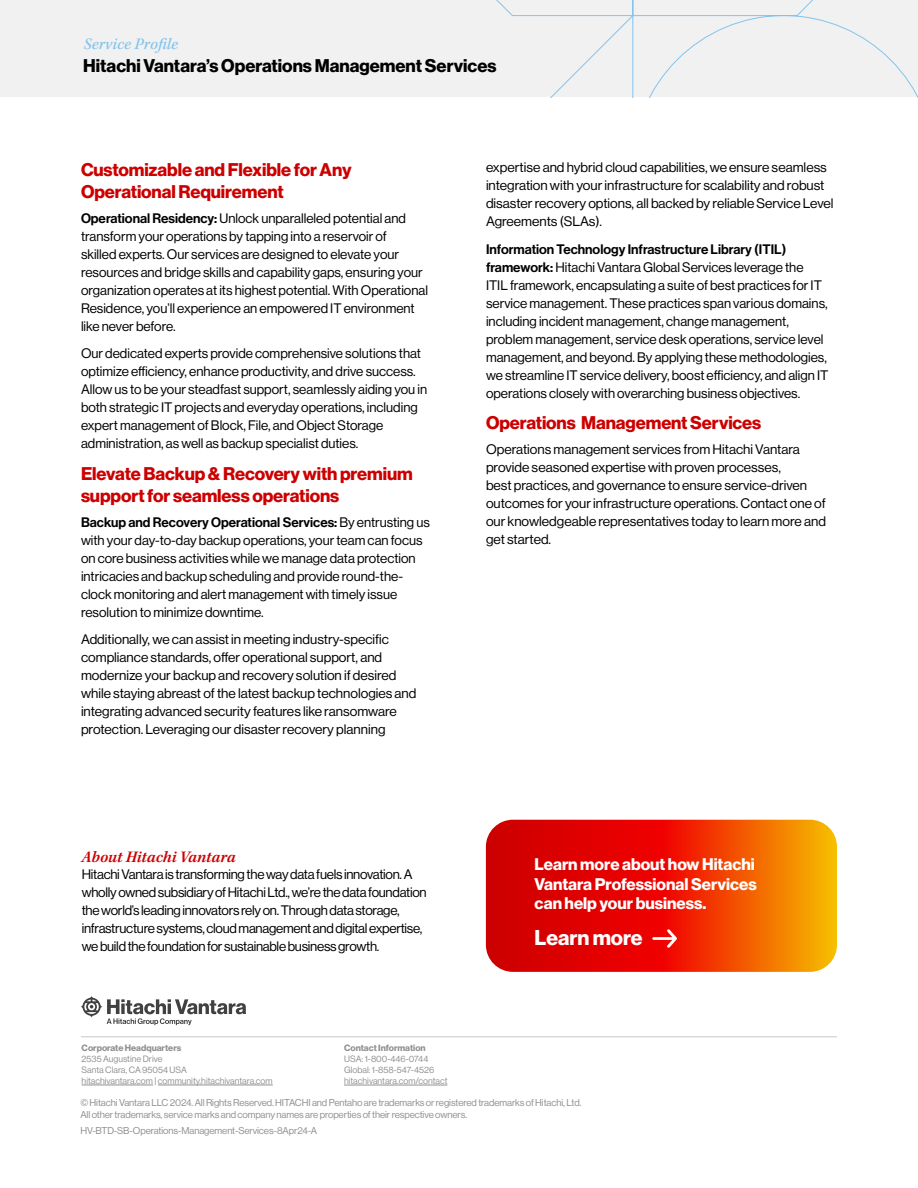
<style>
.page{position:relative;width:918px;height:1188px;background:#fff}
.page>*{position:absolute;margin:0;border:0;box-sizing:border-box;transform-origin:0 0}
.Body{font:21px "N Haas Grotesk DS Pro 75 Bd";color:#fff}
.Primary-Subhead-Red{font:18px/22.5px "N Haas Grotesk DS Pro 75 Bd";letter-spacing:-.005em;color:#c00}
.t1{font:18px "N Haas Grotesk DS Pro 75 Bd";color:#000101}
.CTA_Body_Black__Bold_10pt{font:16.5px/19.5px "N Haas Grotesk DS Pro 75 Bd";color:#fff;text-align:justify}
.Doc_Type_Italic_Red{font:italic 600 16.5px "Kepler Std";color:#c00}
.t2{font:italic 500 16.5px "Kepler Std";letter-spacing:.005em;color:#83c4ed}
.Body-2{font:13.5px/18px "N Haas Grotesk DS Pro 55 Rg";color:#000101}
.Body-3{font:13.5px/18px "N Haas Grotesk DS Pro 55 Rg";letter-spacing:-.02em;color:#000101}
.t3{font:9.75px/12px "N Haas Grotesk DS Pro 55 Rg";letter-spacing:-.01em;color:#919191}
.t4{font:9px/10.8px "N Haas Grotesk DS Pro 55 Rg";color:#919191}
.t5{font:9px "N Haas Grotesk DS Pro 75 Bd";color:#919191}
.s1{font-family:"N Haas Grotesk DS Pro 65 Md"}
</style>
<div class="page">
<hr style="left:81px;top:1036px;width:756px;height:1px;background:#c8c8c8">
<hr style="left:82px;top:1085px;width:71px;height:1px;background:#919191">
<hr style="left:158px;top:1085px;width:115px;height:1px;background:#919191">
<hr style="left:344px;top:1085px;width:103px;height:1px;background:#919191">
<svg style="left:81px;top:996px;width:165px;height:29px"></svg>
<div style="left:0;top:0;width:918px;height:97px;background:#f1f1f1"></div>
<svg style="left:496px;top:0;width:422px;height:98px"></svg>
<svg style="left:486px;top:820px;width:351px;height:152px;background:#e83003"></svg>
<svg style="left:652px;top:929px;width:25px;height:19px"></svg>
<p class="t2" style="left:84px;top:35px;width:96px">Service Profile</p>
<h2 class="t1" style="left:83px;top:55px;width:415px">Hitachi Vantara’s Operations Management Services</h2>
<p class="Primary-Subhead-Red" style="left:81px;top:159px;width:272px">Customizable and Flexible for Any<br>Operational Requirement</p>
<p class="Body-2" style="left:81px;top:209px;width:349px"><span class="s1">Operational Residency:</span> Unlock unparalleled potential and transform your operations by tapping into a reservoir of<br>skilled experts. Our services are designed to elevate your resources and bridge skills and capability gaps, ensuring your organization operates at its highest potential. With Operational Residence, you’ll experience an empowered IT environment like never before.</p>
<p class="Body-2" style="left:81px;top:345px;width:348px">Our dedicated experts provide comprehensive solutions that optimize efficiency, enhance productivity, and drive success.<br>Allow us to be your steadfast support, seamlessly aiding you in both strategic IT projects and everyday operations, including expert management of Block, File, and Object Storage administration, as well as backup specialist duties.</p>
<p class="Primary-Subhead-Red" style="left:81px;top:463px;width:333px">Elevate Backup &amp; Recovery with premium support for seamless operations</p>
<p class="Body-2" style="left:81px;top:514px;width:350px"><span class="s1">Backup and Recovery Operational Services:</span> By entrusting us with your day-to-day backup operations, your team can focus on core business activities while we manage data protection intricacies and backup scheduling and provide round-the&shy;clock monitoring and alert management with timely issue resolution to minimize downtime.</p>
<p class="Body-2" style="left:81px;top:631px;width:337px">Additionally, we can assist in meeting industry-specific compliance standards, offer operational support, and modernize your backup and recovery solution if desired while staying abreast of the latest backup technologies and integrating advanced security features like ransomware protection. Leveraging our disaster recovery planning</p>
<p class="Body-2" style="left:486px;top:159px;width:349px">expertise and hybrid cloud capabilities, we ensure seamless integration with your infrastructure for scalability and robust disaster recovery options, all backed by reliable Service Level Agreements (SLAs).</p>
<p class="Body-2" style="left:486px;top:240px;width:344px"><span class="s1">Information Technology Infrastructure Library (ITIL) framework:</span> Hitachi Vantara Global Services leverage the ITIL framework, encapsulating a suite of best practices for IT service management. These practices span various domains, including incident management, change management, problem management, service desk operations, service level management, and beyond. By applying these methodologies, we streamline IT service delivery, boost efficiency, and align IT operations closely with overarching business objectives.</p>
<p class="Primary-Subhead-Red" style="left:486px;top:412px;width:277px">Operations Management Services</p>
<p class="Body-2" style="left:486px;top:440px;width:341px">Operations management services from Hitachi Vantara provide seasoned expertise with proven processes,<br>best practices, and governance to ensure service-driven outcomes for your infrastructure operations. Contact one of our knowledgeable representatives today to learn more and get started.</p>
<p class="Doc_Type_Italic_Red" style="left:82px;top:848px;width:155px">About Hitachi Vantara</p>
<p class="Body-3" style="left:82px;top:865px;width:346px">Hitachi Vantara is transforming the way data fuels innovation. A wholly owned subsidiary of Hitachi Ltd., we’re the data foundation the world’s leading innovators rely on. Through data storage, infrastructure systems, cloud management and digital expertise, we build the foundation for sustainable business growth.</p>
<p class="t5" style="left:82px;top:1043px;width:101px">Corporate Headquarters</p>
<p class="t4" style="left:82px;top:1054px;width:193px">2535 Augustine Drive<br>Santa Clara, CA 95054 USA<br>hitachivantara.com | community.hitachivantara.com</p>
<p class="t5" style="left:344px;top:1043px;width:83px">Contact Information</p>
<p class="t4" style="left:344px;top:1054px;width:105px">USA: 1-800-446-0744<br>Global: 1-858-547-4526 hitachivantara.com/contact</p>
<p class="CTA_Body_Black__Bold_10pt" style="left:535px;top:855px;width:224px">Learn more about how Hitachi Vantara Professional Services can help your business.</p>
<p class="Body" style="left:535px;top:925px;width:110px">Learn more</p>
<p class="t3" style="left:80px;top:1096px;width:503px">© Hitachi Vantara LLC 2024. All Rights Reserved. HITACHI and Pentaho are trademarks or registered trademarks of Hitachi, Ltd.<br>All other trademarks, service marks and company names are properties of their respective owners.</p>
<p class="t3" style="left:80px;top:1125px;width:238px">HV-BTD-SB-Operations-Management-Services-8Apr24-A</p>
</div>
